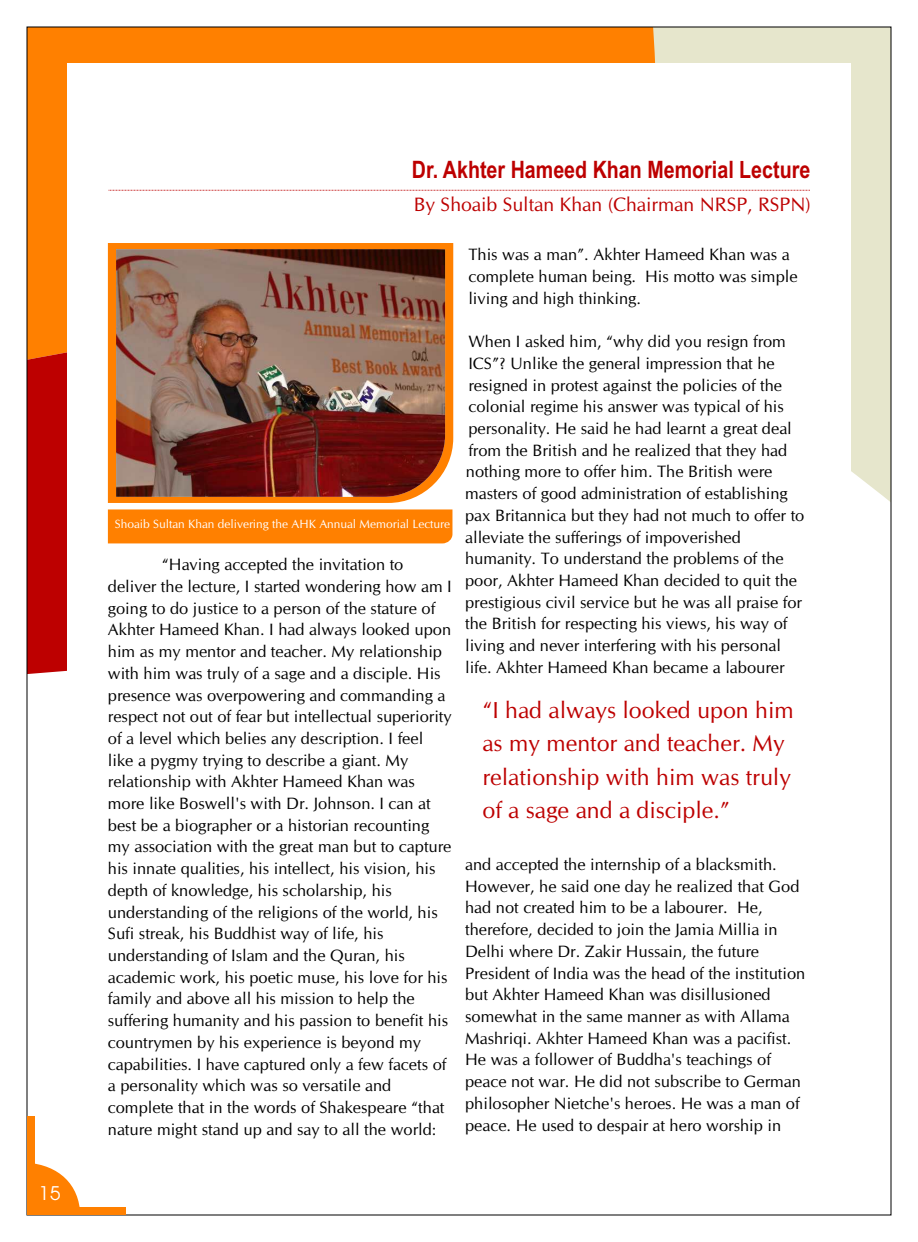
<style>
.page{position:relative;width:918px;height:1242px;background:#fff}
.page>*{position:absolute;margin:0;border:0;box-sizing:border-box;transform-origin:0 0}
.t1{font:700 24px "Arial Narrow";color:#bd0000}
.t2{font:23.25px/33.3px "CG Omega";color:#bd0000}
.t3{font:19.5px "CG Omega";color:#bd0000}
.t4{font:19.5px "Avant Garde Bk BT";color:#fff}
.t5{font:16.5px/21.8px "CG Omega";color:#000}
.t6{font:12px "CG Omega";color:#fff}
</style>
<div class="page">
<div style="left:662px;top:29px;width:227px;height:472px;background:#e6e6cc"></div>
<div style="left:29px;top:29px;width:633px;height:282px;background:#ff8000"></div>
<svg style="left:29px;top:311px;width:38px;height:363px;background:#c51101"></svg>
<div style="left:67px;top:63px;width:784px;height:704px;background:#fff"></div>
<svg style="left:108px;top:190px;width:702px;height:1px"></svg>
<svg style="left:108px;top:243px;width:345px;height:260px;background:#fe8913"></svg>
<img style="left:116px;top:249px;width:329px;height:248px">
<div style="left:108px;top:509px;width:344px;height:34px;background:#ff8000"></div>
<svg style="left:35px;top:1163px;width:45px;height:44px"></svg>
<div style="left:27px;top:1207px;width:99px;height:8px;background:#ff8000"></div>
<div style="left:27px;top:1116px;width:8px;height:99px;background:#ff8000"></div>
<p class="t4" style="left:39px;top:1185px;width:24px">15</p>
<h1 class="t1" style="left:412px;top:160px;width:400px">Dr. Akhter Hameed Khan Memorial Lecture</h1>
<p class="t3" style="left:414px;top:196px;width:399px">By Shoaib Sultan Khan (Chairman NRSP, RSPN)</p>
<p class="t5" style="left:468px;top:245px;width:331px">This was a man”. Akhter Hameed Khan was a complete human being. His motto was simple living and high thinking.</p>
<p class="t5" style="left:465px;top:332px;width:341px">When I asked him, “why did you resign from ICS”? Unlike the general impression that he resigned in protest against the policies of the colonial regime his answer was typical of his personality. He said he had learnt a great deal from the British and he realized that they had nothing more to offer him. The British were masters of good administration of establishing pax Britannica but they had not much to offer to alleviate the sufferings of impoverished humanity. To understand the problems of the</p>
<p class="t6" style="left:115px;top:519px;width:337px">Shoaib Sultan Khan delivering the AHK Annual Memorial Lecture</p>
<p class="t5" style="left:162px;top:555px;width:243px">“Having accepted the invitation to</p>
<p class="t5" style="left:465px;top:571px;width:334px">poor, Akhter Hameed Khan decided to quit the</p>
<p class="t5" style="left:108px;top:577px;width:345px">deliver the lecture, I started wondering how am I</p>
<p class="t5" style="left:465px;top:592px;width:338px">prestigious civil service but he was all praise for</p>
<p class="t5" style="left:108px;top:598px;width:329px">going to do justice to a person of the stature of</p>
<p class="t5" style="left:465px;top:614px;width:324px">the British for respecting his views, his way of</p>
<p class="t5" style="left:108px;top:620px;width:345px">Akhter Hameed Khan. I had always looked upon</p>
<p class="t5" style="left:465px;top:636px;width:317px">living and never interfering with his personal</p>
<p class="t5" style="left:108px;top:642px;width:336px">him as my mentor and teacher. My relationship with him was truly of a sage and a disciple. His</p>
<p class="t5" style="left:465px;top:657px;width:321px">life. Akhter Hameed Khan became a labourer</p>
<p class="t5" style="left:108px;top:685px;width:345px">presence was overpowering and commanding a respect not out of fear but intellectual superiority of a level which belies any description. I feel like a pygmy trying to describe a giant. My relationship with Akhter Hameed Khan was more like Boswell's with Dr. Johnson. I can at best be a biographer or a historian recounting my association with the great man but to capture his innate qualities, his intellect, his vision, his</p>
<h2 class="t2" style="left:482px;top:695px;width:313px">“I had always looked upon him as my mentor and teacher. My relationship with him was truly of a sage and a disciple.”</h2>
<p class="t5" style="left:465px;top:855px;width:313px">and accepted the internship of a blacksmith.</p>
<p class="t5" style="left:108px;top:881px;width:286px">depth of knowledge, his scholarship, his</p>
<p class="t5" style="left:465px;top:876px;width:336px">However, he said one day he realized that God</p>
<p class="t5" style="left:108px;top:902px;width:331px">understanding of the religions of the world, his</p>
<p class="t5" style="left:465px;top:898px;width:314px">had not created him to be a labourer. He, therefore, decided to join the Jamia Millia in</p>
<p class="t5" style="left:108px;top:924px;width:299px">Sufi streak, his Buddhist way of life, his understanding of Islam and the Quran, his</p>
<p class="t5" style="left:465px;top:942px;width:342px">Delhi where Dr. Zakir Hussain, the future<br>President of India was the head of the institution</p>
<p class="t5" style="left:108px;top:967px;width:341px">academic work, his poetic muse, his love for his</p>
<p class="t5" style="left:465px;top:985px;width:307px">but Akhter Hameed Khan was disillusioned</p>
<p class="t5" style="left:108px;top:989px;width:308px">family and above all his mission to help the</p>
<p class="t5" style="left:465px;top:1007px;width:326px">somewhat in the same manner as with Allama</p>
<p class="t5" style="left:108px;top:1011px;width:342px">suffering humanity and his passion to benefit his</p>
<p class="t5" style="left:465px;top:1028px;width:328px">Mashriqi. Akhter Hameed Khan was a pacifist.</p>
<p class="t5" style="left:108px;top:1033px;width:315px">countrymen by his experience is beyond my</p>
<p class="t5" style="left:465px;top:1050px;width:307px">He was a follower of Buddha's teachings of</p>
<p class="t5" style="left:108px;top:1054px;width:340px">capabilities. I have captured only a few facets of</p>
<p class="t5" style="left:465px;top:1072px;width:337px">peace not war. He did not subscribe to German</p>
<p class="t5" style="left:108px;top:1076px;width:285px">a personality which was so versatile and</p>
<p class="t5" style="left:465px;top:1094px;width:336px">philosopher Nietche's heroes. He was a man of</p>
<p class="t5" style="left:108px;top:1098px;width:338px">complete that in the words of Shakespeare “that nature might stand up and say to all the world:</p>
<p class="t5" style="left:465px;top:1115px;width:318px">peace. He used to despair at hero worship in</p>
</div>
